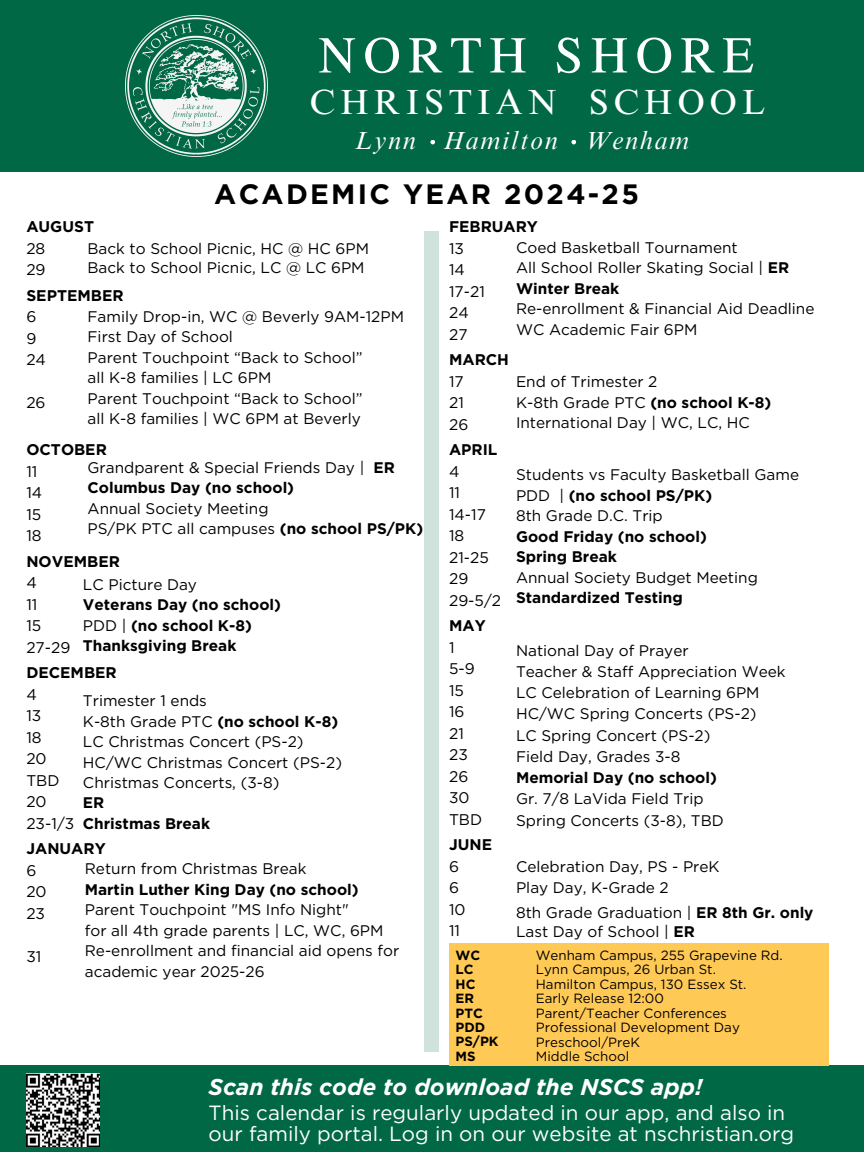
<style>
.page{position:relative;width:864px;height:1152px;background:#fff}
.page>*{position:absolute;margin:0;border:0;box-sizing:border-box;transform-origin:0 0}
.t1{font:51.8px "Times Newer";letter-spacing:.145em;color:#fff}
.t2{font:35px "Times NRMT Pro";letter-spacing:.145em;color:#fff}
.t3{font:700 28px "Gotham";letter-spacing:.08em;color:#000}
.t4{font:italic 25.2px "Times NRMT Pro";letter-spacing:.08em;color:#fff}
.t5{font:italic 700 22.8px "Gotham";color:#fff}
.t6{font:20.6px/21.8px "Gotham";color:#fff}
.t7{font:15.4px/21.4px "Gotham";color:#000}
.t8{font:700 15.4px/21.4px "Gotham";color:#000}
.t9{font:13.4px "Gotham";color:#000}
.t10{font:700 13.4px "Gotham";color:#000}
.s1{font-weight:400}
.s2{font-weight:700}
</style>
<div class="page">
<div style="left:0;top:0;width:864px;height:172px;background:#006845"></div>
<svg style="left:430px;top:140px;width:5px;height:4px"></svg>
<svg style="left:571px;top:140px;width:5px;height:4px"></svg>
<img style="left:125px;top:15px;width:143px;height:141px">
<div style="left:0;top:1066px;width:864px;height:86px;background:#006845"></div>
<img style="left:26px;top:1073px;width:74px;height:74px">
<div style="left:449px;top:944px;width:379px;height:122px;background:#ffc956"></div>
<div style="left:425px;top:231px;width:14px;height:820px;background:#cfe2db"></div>
<h6 class="t1" style="left:319px;top:37px;width:437px">NORTH SHORE</h6>
<h6 class="t2" style="left:310px;top:89px;width:457px">CHRISTIAN SCHOOL</h6>
<p class="t4" style="left:355px;top:131px;width:336px">Lynn Hamilton Wenham</p>
<p class="t3" style="left:214px;top:177px;width:426px">ACADEMIC YEAR 2024-25</p>
<p class="t7" style="left:88px;top:237px;width:283px">Back to School Picnic, HC @ HC 6PM</p>
<p class="t7" style="left:88px;top:256px;width:279px">Back to School Picnic, LC @ LC 6PM</p>
<p class="t8" style="left:26px;top:216px;width:69px">AUGUST<br><span class="s1">28<br>29</span></p>
<p class="t8" style="left:26px;top:284px;width:99px">SEPTEMBER<br><span class="s1">6<br>9<br>24</span></p>
<p class="t7" style="left:26px;top:392px;width:21px">26</p>
<p class="t7" style="left:26px;top:439px;width:82px"><span class="s2">OCTOBER<br></span>11<br>14<br>15<br>18</p>
<p class="t8" style="left:26px;top:551px;width:95px">NOVEMBER<br><span class="s1">4<br>11<br>15</span></p>
<p class="t8" style="left:26px;top:634px;width:92px;line-height:25.6px"><span class="s1">27-29<br></span>DECEMBER</p>
<p class="t7" style="left:26px;top:684px;width:17px">4<br>13<br>18</p>
<p class="t7" style="left:26px;top:748px;width:49px">20<br>TBD<br>20<br>23-1/3</p>
<p class="t8" style="left:26px;top:838px;width:81px">JANUARY<br><span class="s1">6<br>20</span></p>
<p class="t7" style="left:26px;top:903px;width:20px">23</p>
<p class="t7" style="left:26px;top:946px;width:17px">31</p>
<h2 class="t7" style="left:449px;top:216px;width:90px"><span class="s2">FEBRUARY<br></span>13<br>14<br>17-21<br>24<br>27</h2>
<h6 class="t7" style="left:449px;top:349px;width:61px"><span class="s2">MARCH<br></span>17<br>21<br>26</h6>
<h6 class="t7" style="left:449px;top:439px;width:54px"><span class="s2">APRIL<br></span>4<br>11<br>14-17<br>18<br>21-25<br>29<br>29-5/2</h6>
<p class="t7" style="left:449px;top:615px;width:38px"><span class="s2">MAY<br></span>1<br>5-9<br>15<br>16<br>21<br>23<br>26<br>30<br>TBD</p>
<h6 class="t7" style="left:449px;top:834px;width:44px"><span class="s2">JUNE<br></span>6<br>6<br>10<br>11</h6>
<p class="t7" style="left:516px;top:237px;width:223px">Coed Basketball Tournament</p>
<p class="t7" style="left:516px;top:257px;width:275px">All School Roller Skating Social | <span class="s2">ER</span></p>
<p class="t8" style="left:516px;top:277px;width:105px">Winter Break</p>
<p class="t7" style="left:516px;top:298px;width:300px">Re-enrollment &amp; Financial Aid Deadline</p>
<p class="t7" style="left:516px;top:318px;width:183px">WC Academic Fair 6PM</p>
<p class="t7" style="left:88px;top:305px;width:318px">Family Drop-in, WC @ Beverly 9AM-12PM</p>
<p class="t7" style="left:88px;top:326px;width:147px">First Day of School</p>
<p class="t7" style="left:88px;top:346px;width:276px">Parent Touchpoint “Back to School”</p>
<p class="t7" style="left:88px;top:367px;width:185px">all K-8 families | LC 6PM</p>
<h4 class="t7" style="left:88px;top:387px;width:276px">Parent Touchpoint “Back to School”</h4>
<h5 class="t7" style="left:88px;top:408px;width:275px">all K-8 families | WC 6PM at Beverly</h5>
<h6 class="t7" style="left:516px;top:371px;width:143px">End of Trimester 2</h6>
<p class="t7" style="left:516px;top:391px;width:257px">K-8th Grade PTC <span class="s2">(no school K-8)</span></p>
<p class="t7" style="left:516px;top:412px;width:235px">International Day | WC, LC, HC</p>
<p class="t7" style="left:516px;top:464px;width:285px">Students vs Faculty Basketball Game</p>
<p class="t8" style="left:516px;top:485px;width:198px"><span class="s1">PDD |</span> (no school PS/PK)</p>
<p class="t7" style="left:516px;top:505px;width:148px">8th Grade D.C. Trip</p>
<p class="t8" style="left:516px;top:526px;width:192px">Good Friday (no school)</p>
<p class="t8" style="left:516px;top:546px;width:102px">Spring Break</p>
<p class="t7" style="left:516px;top:566px;width:243px">Annual Society Budget Meeting</p>
<p class="t8" style="left:516px;top:587px;width:168px">Standardized Testing</p>
<p class="t7" style="left:88px;top:457px;width:309px">Grandparent &amp; Special Friends Day | <span class="s2">ER</span></p>
<p class="t8" style="left:88px;top:477px;width:208px">Columbus Day (no school)</p>
<p class="t7" style="left:88px;top:498px;width:182px">Annual Society Meeting</p>
<p class="t7" style="left:88px;top:518px;width:337px">PS/PK PTC all campuses <span class="s2">(no school PS/PK)</span></p>
<h6 class="t7" style="left:83px;top:574px;width:116px">LC Picture Day</h6>
<h6 class="t8" style="left:83px;top:594px;width:200px">Veterans Day (no school)</h6>
<h6 class="t8" style="left:83px;top:615px;width:170px"><span class="s1">PDD |</span> (no school K-8)</h6>
<h6 class="t8" style="left:83px;top:635px;width:155px">Thanksgiving Break</h6>
<p class="t7" style="left:516px;top:639px;width:174px">National Day of Prayer</p>
<p class="t7" style="left:516px;top:661px;width:271px">Teacher &amp; Staff Appreciation Week</p>
<p class="t7" style="left:516px;top:682px;width:245px">LC Celebration of Learning 6PM</p>
<p class="t7" style="left:516px;top:703px;width:242px">HC/WC Spring Concerts (PS-2)</p>
<p class="t7" style="left:516px;top:724px;width:196px">LC Spring Concert (PS-2)</p>
<p class="t7" style="left:516px;top:746px;width:166px">Field Day, Grades 3-8</p>
<p class="t8" style="left:516px;top:767px;width:202px">Memorial Day (no school)</p>
<p class="t7" style="left:516px;top:788px;width:189px">Gr. 7/8 LaVida Field Trip</p>
<p class="t7" style="left:516px;top:809px;width:209px">Spring Concerts (3-8), TBD</p>
<p class="t7" style="left:516px;top:856px;width:205px">Celebration Day, PS - PreK</p>
<p class="t7" style="left:516px;top:877px;width:154px">Play Day, K-Grade 2</p>
<p class="t7" style="left:516px;top:902px;width:299px">8th Grade Graduation | <span class="s2">ER 8th Gr. only</span></p>
<p class="t7" style="left:516px;top:921px;width:180px">Last Day of School | <span class="s2">ER</span></p>
<p class="t7" style="left:83px;top:690px;width:125px">Trimester 1 ends</p>
<p class="t7" style="left:83px;top:710px;width:257px">K-8th Grade PTC <span class="s2">(no school K-8)</span></p>
<p class="t7" style="left:83px;top:731px;width:222px">LC Christmas Concert (PS-2)</p>
<p class="t7" style="left:83px;top:751px;width:261px">HC/WC Christmas Concert (PS-2)</p>
<p class="t7" style="left:83px;top:772px;width:198px">Christmas Concerts, (3-8)</p>
<p class="t8" style="left:83px;top:792px;width:23px">ER</p>
<p class="t8" style="left:83px;top:813px;width:129px">Christmas Break</p>
<h6 class="t7" style="left:85px;top:858px;width:223px">Return from Christmas Break</h6>
<p class="t8" style="left:85px;top:879px;width:275px">Martin Luther King Day (no school)</p>
<p class="t7" style="left:85px;top:899px;width:265px">Parent Touchpoint "MS Info Night"</p>
<p class="t7" style="left:85px;top:920px;width:300px">for all 4th grade parents | LC, WC, 6PM</p>
<p class="t7" style="left:85px;top:940px;width:316px">Re-enrollment and financial aid opens for</p>
<p class="t7" style="left:85px;top:961px;width:181px">academic year 2025-26</p>
<p class="t9" style="left:536px;top:947px;width:248px">Wenham Campus, 255 Grapevine Rd.</p>
<p class="t9" style="left:536px;top:961px;width:182px">Lynn Campus, 26 Urban St.</p>
<p class="t9" style="left:536px;top:976px;width:212px">Hamilton Campus, 130 Essex St.</p>
<p class="t9" style="left:536px;top:990px;width:130px">Early Release 12:00</p>
<p class="t9" style="left:536px;top:1005px;width:193px">Parent/Teacher Conferences</p>
<p class="t9" style="left:536px;top:1019px;width:206px">Professional Development Day</p>
<p class="t9" style="left:536px;top:1034px;width:106px">Preschool/PreK</p>
<p class="t9" style="left:536px;top:1048px;width:95px">Middle School</p>
<p class="t10" style="left:456px;top:947px;width:26px">WC</p>
<p class="t10" style="left:456px;top:961px;width:20px">LC</p>
<p class="t10" style="left:456px;top:976px;width:21px">HC</p>
<p class="t10" style="left:456px;top:990px;width:20px">ER</p>
<p class="t10" style="left:456px;top:1005px;width:29px">PTC</p>
<p class="t10" style="left:456px;top:1019px;width:31px">PDD</p>
<p class="t10" style="left:456px;top:1034px;width:45px">PS/PK</p>
<p class="t10" style="left:456px;top:1048px;width:22px">MS</p>
<p class="t5" style="left:209px;top:1073px;width:495px">Scan this code to download the NSCS app!</p>
<p class="t6" style="left:209px;top:1101px;width:587px">This calendar is regularly updated in our app, and also in our family portal. Log in on our website at nschristian.org</p>
</div>
